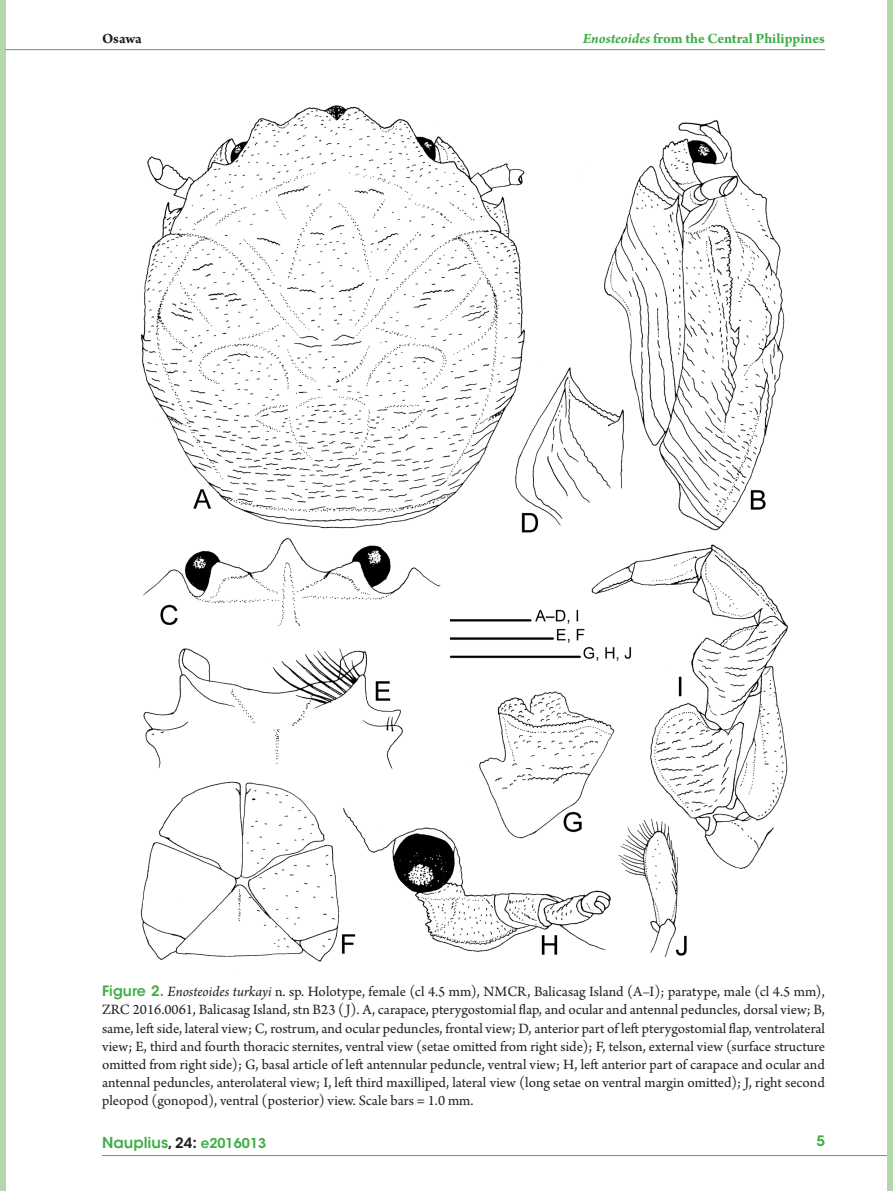
<style>
.page{position:relative;width:893px;height:1191px;background:#fff}
.page>*{position:absolute;margin:0;border:0;box-sizing:border-box;transform-origin:0 0}
.LEGENDAS{font:15px/18px "Arno Pro";color:#231f20;text-align:justify}
.t1{font:700 15px "Arno Pro";letter-spacing:-.005em;color:#40ae49}
.t2{font:600 15px "ITC Avant Garde Std";color:#40ae49}
.t3{font:700 15px "Arno Pro";letter-spacing:-.01em;color:#231f20}
.t4{font:600 14.25px "ITC Avant Garde Std";color:#40ae49}
.s1{font-style:italic}
.s2{font-family:"ITC Avant Garde Std";font-weight:600;font-size:14.25px;color:#40ae49}
.s3{color:#231f20}
.s4{font-size:14.25px;color:#231f20}
.s5{font-size:13.5px}
</style>
<div class="page">
<div style="left:0;top:0;width:5px;height:1191px;background:#b5d7ac"></div>
<hr style="left:102px;top:1155px;width:791px;height:1px;background:#40ae49">
<hr style="left:5px;top:49px;width:820px;height:1px;background:#40ae49">
<div style="left:888px;top:0;width:5px;height:1191px;background:#b5d7ac"></div>
<img style="left:140px;top:105px;width:648px;height:868px">
<p class="t3" style="left:102px;top:30px;width:41px">Osawa</p>
<p class="t1" style="left:583px;top:30px;width:244px"><span class="s1">Enosteoides</span> from the Central Philippines</p>
<p class="LEGENDAS" style="left:102px;top:983px;width:724px"><span class="s2">Figure 2.</span> <span class="s1">Enosteoides turkayi</span> n. sp. Holotype, female (cl 4.5 mm), NMCR, Balicasag Island (A–I); paratype, male (cl 4.5 mm), ZRC 2016.0061, Balicasag Island, stn B23 ( J). A, carapace, pterygostomial flap, and ocular and antennal peduncles, dorsal view; B, same, left side, lateral view; C, rostrum, and ocular peduncles, frontal view; D, anterior part of left pterygostomial flap, ventrolateral view; E, third and fourth thoracic sternites, ventral view (setae omitted from right side); F, telson, external view (surface structure omitted from right side); G, basal article of left antennular peduncle, ventral view; H, left anterior part of carapace and ocular and antennal peduncles, anterolateral view; I, left third maxilliped, lateral view (long setae on ventral margin omitted); J, right second pleopod (gonopod), ventral (posterior) view. Scale bars = 1.0 mm.</p>
<p class="t2" style="left:102px;top:1133px;width:166px">Nauplius<span class="s3">,</span> <span class="s4">24</span><span class="s3">:</span> <span class="s5">e2016013</span></p>
<p class="t4" style="left:816px;top:1132px;width:10px">5</p>
</div>
